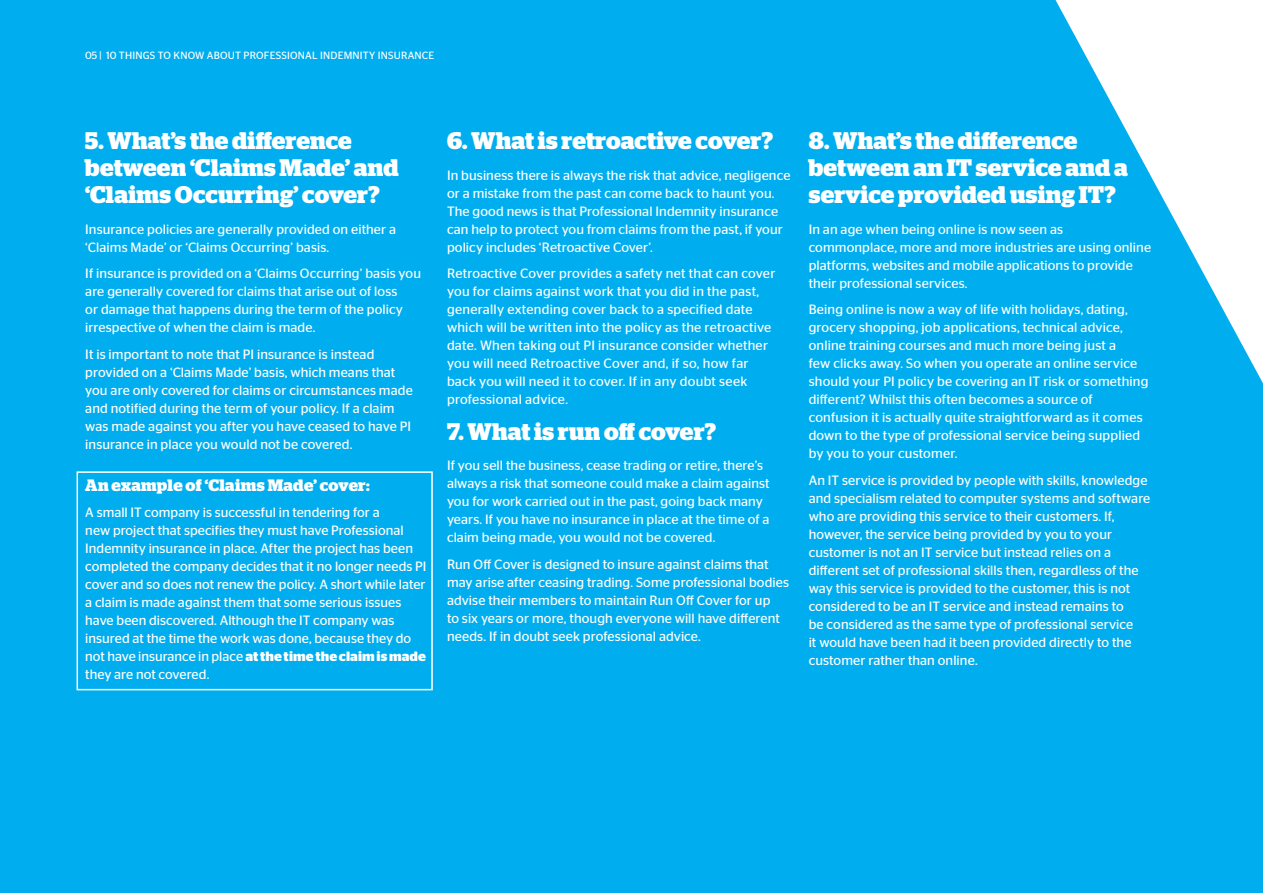
<style>
.page{position:relative;width:1263px;height:893px;background:#00aeef}
.page>*{position:absolute;margin:0;border:0;box-sizing:border-box;transform-origin:0 0}
.t1{font:700 24px/27px "Stag";letter-spacing:.01em;color:#fff}
.t2{font:700 16.5px "Stag";letter-spacing:.02em;color:#fff}
.t3{font:13.5px/18px "Stag Sans";letter-spacing:.005em;color:#fff}
.t4{font:10.5px "Stag Sans";letter-spacing:.02em;color:#fff}
.s1{font-weight:700}
</style>
<div class="page">
<div style="left:77px;top:471px;width:356px;height:219px;border:2px solid #fff"></div>
<p class="t4" style="left:85px;top:50px;width:351px">05 | 10 THINGS TO KNOW ABOUT PROFESSIONAL INDEMNITY INSURANCE</p>
<h1 class="t1" style="left:85px;top:127px;width:315px">5. What’s the difference between ‘Claims Made’ and ‘Claims Occurring’ cover?</h1>
<p class="t3" style="left:85px;top:220px;width:312px">Insurance policies are generally provided on either a ‘Claims Made’ or ‘Claims Occurring’ basis.</p>
<p class="t3" style="left:85px;top:264px;width:337px">If insurance is provided on a ‘Claims Occurring’ basis you are generally covered for claims that arise out of loss<br>or damage that happens during the term of the policy irrespective of when the claim is made.</p>
<p class="t3" style="left:85px;top:345px;width:329px">It is important to note that PI insurance is instead provided on a ‘Claims Made’ basis, which means that you are only covered for claims or circumstances made and notified during the term of your policy. If a claim was made against you after you have ceased to have PI insurance in place you would not be covered.</p>
<p class="t2" style="left:85px;top:475px;width:286px">An example of ‘Claims Made’ cover:</p>
<p class="t3" style="left:85px;top:504px;width:343px">A small IT company is successful in tendering for a<br>new project that specifies they must have Professional Indemnity insurance in place. After the project has been completed the company decides that it no longer needs PI cover and so does not renew the policy. A short while later a claim is made against them that some serious issues have been discovered. Although the IT company was insured at the time the work was done, because they do not have insurance in place <span class="s1">at the time the claim is made </span>they are not covered.</p>
<h1 class="t1" style="left:447px;top:127px;width:327px">6. What is retroactive cover?</h1>
<p class="t3" style="left:447px;top:166px;width:345px">In business there is always the risk that advice, negligence or a mistake from the past can come back to haunt you.<br>The good news is that Professional Indemnity insurance can help to protect you from claims from the past, if your policy includes ‘Retroactive Cover’.</p>
<p class="t3" style="left:447px;top:264px;width:330px">Retroactive Cover provides a safety net that can cover you for claims against work that you did in the past, generally extending cover back to a specified date which will be written into the policy as the retroactive date. When taking out PI insurance consider whether you will need Retroactive Cover and, if so, how far back you will need it to cover. If in any doubt seek professional advice.</p>
<h1 class="t1" style="left:447px;top:418px;width:271px">7. What is run off cover?</h1>
<p class="t3" style="left:447px;top:457px;width:324px">If you sell the business, cease trading or retire, there’s always a risk that someone could make a claim against you for work carried out in the past, going back many years. If you have no insurance in place at the time of a claim being made, you would not be covered.</p>
<p class="t3" style="left:447px;top:555px;width:344px">Run Off Cover is designed to insure against claims that may arise after ceasing trading. Some professional bodies advise their members to maintain Run Off Cover for up<br>to six years or more, though everyone will have different needs. If in doubt seek professional advice.</p>
<h1 class="t1" style="left:809px;top:127px;width:321px">8. What’s the difference between an IT service and a service provided using IT?</h1>
<p class="t3" style="left:809px;top:220px;width:344px">In an age when being online is now seen as commonplace, more and more industries are using online platforms, websites and mobile applications to provide their professional services.</p>
<p class="t3" style="left:809px;top:300px;width:341px">Being online is now a way of life with holidays, dating, grocery shopping, job applications, technical advice, online training courses and much more being just a<br>few clicks away. So when you operate an online service should your PI policy be covering an IT risk or something different? Whilst this often becomes a source of confusion it is actually quite straightforward as it comes down to the type of professional service being supplied by you to your customer.</p>
<p class="t3" style="left:809px;top:471px;width:343px">An IT service is provided by people with skills, knowledge and specialism related to computer systems and software who are providing this service to their customers. If, however, the service being provided by you to your customer is not an IT service but instead relies on a different set of professional skills then, regardless of the way this service is provided to the customer, this is not considered to be an IT service and instead remains to<br>be considered as the same type of professional service<br>it would have been had it been provided directly to the customer rather than online.</p>
</div>
